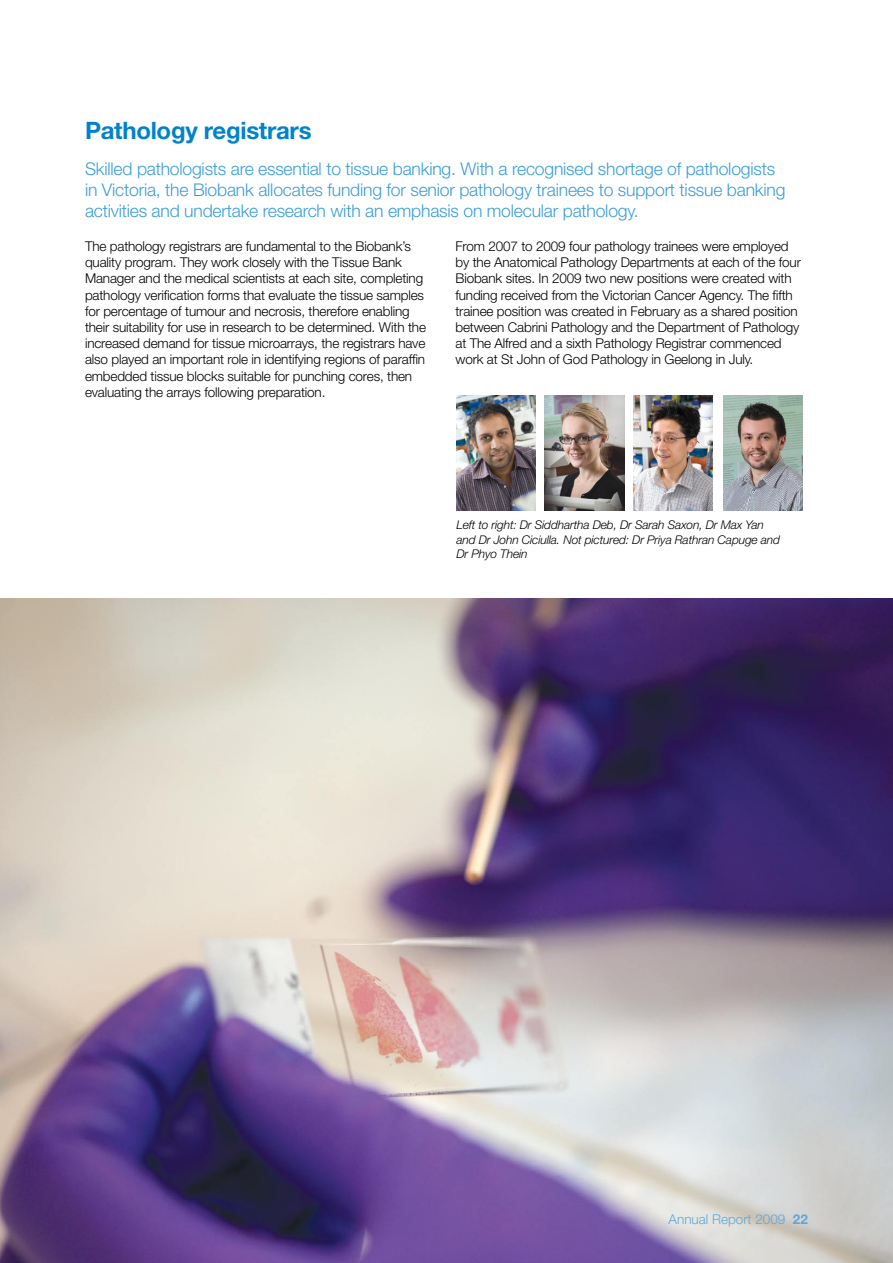
<style>
.page{position:relative;width:893px;height:1263px;background:#fff}
.page>*{position:absolute;margin:0;border:0;box-sizing:border-box;transform-origin:0 0}
.t1{font:700 24px "Helvetica Neue";letter-spacing:-.01em;color:#0083ca}
.t2{font:300 17.55px/21px "Helvetica Neue";letter-spacing:-.01em;color:#3c9dd7}
.t3{font:300 13.5px/16.2px "Helvetica Neue";letter-spacing:-.01em;color:#000}
.t4{font:300 13.5px "Helvetica Neue";color:#5ea7dc}
.t5{font:italic 300 12px/14.4px "Helvetica Neue";letter-spacing:-.01em;color:#000}
.s1{font-weight:700}
</style>
<div class="page">
<img style="left:0;top:598px;width:893px;height:665px">
<img style="left:456px;top:395px;width:80px;height:115px">
<img style="left:545px;top:395px;width:79px;height:115px">
<img style="left:633px;top:395px;width:79px;height:115px">
<img style="left:723px;top:395px;width:80px;height:115px">
<h1 class="t1" style="left:85px;top:115px;width:228px">Pathology registrars</h1>
<p class="t2" style="left:85px;top:158px;width:702px">Skilled pathologists are essential to tissue banking. With a recognised shortage of pathologists in Victoria, the Biobank allocates funding for senior pathology trainees to support tissue banking activities and undertake research with an emphasis on molecular pathology.</p>
<p class="t3" style="left:85px;top:238px;width:342px">The pathology registrars are fundamental to the Biobank’s quality program. They work closely with the Tissue Bank Manager and the medical scientists at each site, completing pathology verification forms that evaluate the tissue samples for percentage of tumour and necrosis, therefore enabling their suitability for use in research to be determined. With the increased demand for tissue microarrays, the registrars have also played an important role in identifying regions of paraffin embedded tissue blocks suitable for punching cores, then evaluating the arrays following preparation.</p>
<p class="t3" style="left:455px;top:238px;width:347px">From 2007 to 2009 four pathology trainees were employed by the Anatomical Pathology Departments at each of the four Biobank sites. In 2009 two new positions were created with funding received from the Victorian Cancer Agency. The fifth trainee position was created in February as a shared position between Cabrini Pathology and the Department of Pathology at The Alfred and a sixth Pathology Registrar commenced work at St John of God Pathology in Geelong in July.</p>
<p class="t5" style="left:456px;top:518px;width:325px">Left to right: Dr Siddhartha Deb, Dr Sarah Saxon, Dr Max Yan and Dr John Ciciulla. Not pictured: Dr Priya Rathran Capuge and<br>Dr Phyo Thein</p>
<p class="t4" style="left:669px;top:1211px;width:141px">Annual Report 2009 <span class="s1">22</span></p>
</div>
